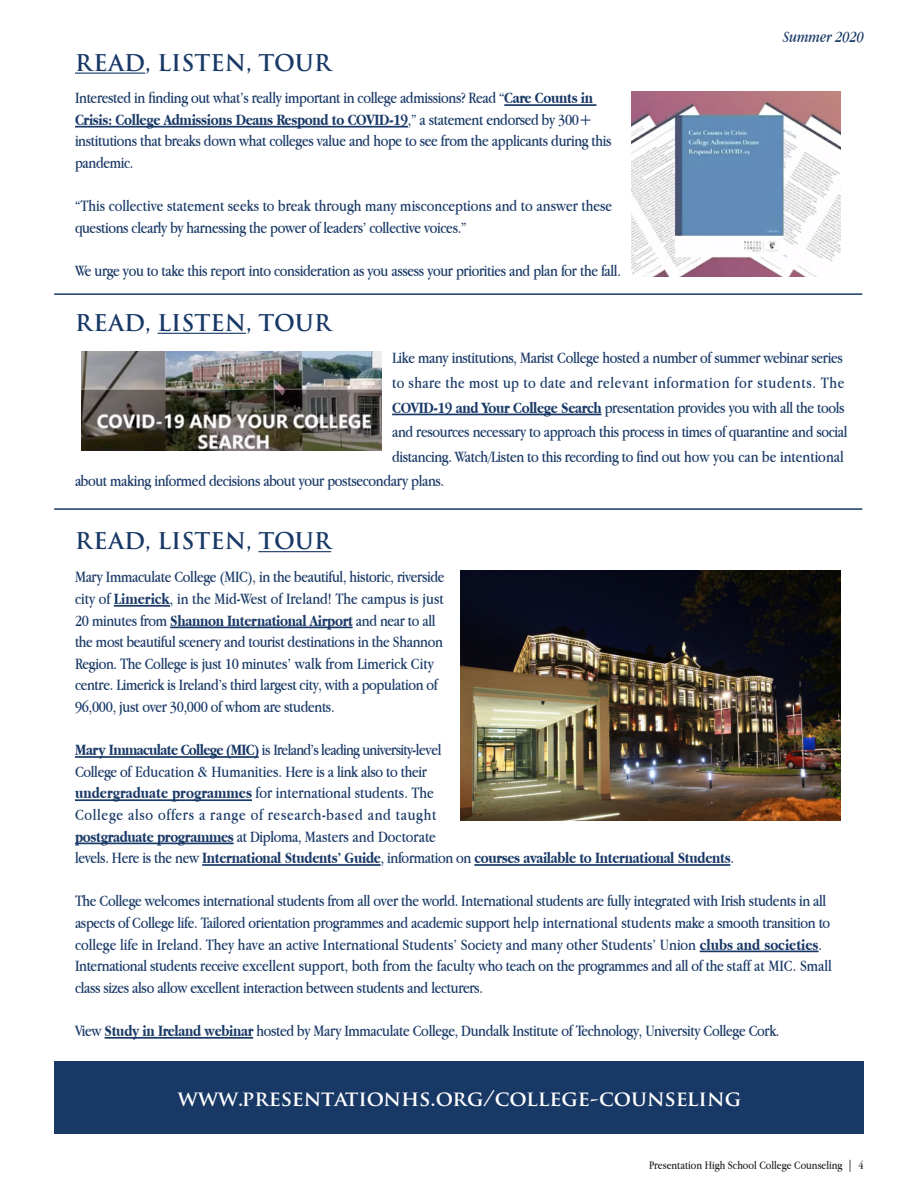
<style>
.page{position:relative;width:918px;height:1188px;background:#fff}
.page>*{position:absolute;margin:0;border:0;box-sizing:border-box;transform-origin:0 0}
.t1{font:700 22.5px "Trajan Pro";color:#183866}
.t2{font:700 21px "Trajan Pro";color:#fff}
.t3{font:16.5px/21.6px "Apple Garamond";letter-spacing:-.02em;color:#183866}
.t4{font:16.5px/21.6px "Apple Garamond";color:#183866}
.t5{font:700 16.5px/21.6px "Apple Garamond";letter-spacing:-.02em;color:#183866}
.t6{font:italic 16.5px "Apple Garamond";color:#183866}
.t7{font:12px "Apple Garamond";color:#231f20}
.s1{font-weight:700}
.s2{font-weight:400}
</style>
<div class="page">
<div style="left:54px;top:1062px;width:810px;height:72px;background:#183866"></div>
<hr style="left:54px;top:293px;width:808px;height:2px;background:#183866">
<hr style="left:54px;top:508px;width:808px;height:2px;background:#183866">
<hr style="left:75px;top:73px;width:70px;height:1px;background:#183866">
<hr style="left:158px;top:333px;width:88px;height:1px;background:#183866">
<hr style="left:258px;top:551px;width:73px;height:1px;background:#183866">
<hr style="left:504px;top:104px;width:92px;height:2px;background:#183866">
<hr style="left:75px;top:126px;width:333px;height:2px;background:#183866">
<hr style="left:114px;top:605px;width:56px;height:2px;background:#183866">
<hr style="left:170px;top:627px;width:183px;height:1px;background:#183866">
<hr style="left:75px;top:756px;width:184px;height:2px;background:#183866">
<hr style="left:75px;top:799px;width:177px;height:2px;background:#183866">
<hr style="left:75px;top:843px;width:159px;height:1px;background:#183866">
<hr style="left:202px;top:864px;width:179px;height:2px;background:#183866">
<hr style="left:474px;top:864px;width:256px;height:2px;background:#183866">
<hr style="left:700px;top:951px;width:119px;height:1px;background:#183866">
<hr style="left:105px;top:1037px;width:148px;height:2px;background:#183866">
<hr style="left:392px;top:414px;width:209px;height:1px;background:#183866">
<img style="left:461px;top:571px;width:380px;height:250px">
<img style="left:81px;top:352px;width:301px;height:98px">
<img style="left:631px;top:92px;width:210px;height:184px">
<p class="t1" style="left:75px;top:49px;width:258px">READ, LISTEN, TOUR</p>
<p class="t3" style="left:75px;top:87px;width:538px">Interested in finding out what’s really important in college admissions? Read “<span class="s1">Care Counts in Crisis: College Admissions Deans Respond to COVID-19</span>,” a statement endorsed by 300+ institutions that breaks down what colleges value and hope to see from the applicants during this pandemic.</p>
<p class="t4" style="left:75px;top:195px;width:539px">“This collective statement seeks to break through many misconceptions and to answer these</p>
<p class="t3" style="left:75px;top:216px;width:393px">questions clearly by harnessing the power of leaders’ collective voices.”</p>
<p class="t3" style="left:75px;top:260px;width:547px">We urge you to take this report into consideration as you assess your priorities and plan for the fall.</p>
<p class="t1" style="left:75px;top:309px;width:258px">READ, LISTEN, TOUR</p>
<p class="t6" style="left:783px;top:27px;width:82px">Summer 2020</p>
<p class="t3" style="left:392px;top:346px;width:454px;line-height:24.6px">Like many institutions, Marist College hosted a number of summer webinar series to share the most up to date and relevant information for students. The</p>
<p class="t3" style="left:392px;top:395px;width:457px;line-height:24.6px"><span class="s1">COVID-19 and Your College Search</span> presentation provides you with all the tools and resources necessary to approach this process in times of quarantine and social</p>
<p class="t3" style="left:75px;top:444px;width:770px;line-height:24.6px;text-indent:317px">distancing. Watch/Listen to this recording to find out how you can be intentional about making informed decisions about your postsecondary plans.</p>
<p class="t1" style="left:75px;top:527px;width:258px">READ, LISTEN, TOUR</p>
<p class="t3" style="left:75px;top:566px;width:371px">Mary Immaculate College (MIC), in the beautiful, historic, riverside city of <span class="s1">Limerick</span>, in the Mid-West of Ireland! The campus is just 20 minutes from <span class="s1">Shannon International Airport</span> and near to all the most beautiful scenery and tourist destinations in the Shannon Region. The College is just 10 minutes’ walk from Limerick City centre. Limerick is Ireland’s third largest city, with a population of 96,000, just over 30,000 of whom are students.</p>
<p class="t4" style="left:75px;top:739px;width:368px"><span class="s1">Mary Immaculate College (MIC)</span> is Ireland’s leading university‑level College of Education &amp; Humanities. Here is a link also to their <span class="s1">undergraduate programmes</span> for international students. The College also offers a range of research-based and taught</p>
<p class="t5" style="left:75px;top:825px;width:660px">postgraduate programmes <span class="s2">at Diploma, Masters and Doctorate<br>levels. Here is the new</span> International Students’ Guide<span class="s2">, information on</span> courses available to International Students<span class="s2">.</span></p>
<p class="t3" style="left:75px;top:890px;width:757px">The College welcomes international students from all over the world. International students are fully integrated with Irish students in all aspects of College life. Tailored orientation programmes and academic support help international students make a smooth transition to college life in Ireland. They have an active International Students’ Society and many other Students’ Union <span class="s1">clubs and societies</span>.</p>
<p class="t3" style="left:75px;top:955px;width:759px">International students receive excellent support, both from the faculty who teach on the programmes and all of the staff at MIC. Small class sizes also allow excellent interaction between students and lecturers.</p>
<p class="t3" style="left:75px;top:1020px;width:706px">View <span class="s1">Study in Ireland webinar</span> hosted by Mary Immaculate College, Dundalk Institute of Technology, University College Cork.</p>
<p class="t2" style="left:178px;top:1085px;width:565px">www.presentationhs.org/college-counseling</p>
<p class="t7" style="left:649px;top:1158px;width:216px">Presentation High School College Counseling | 4</p>
</div>
